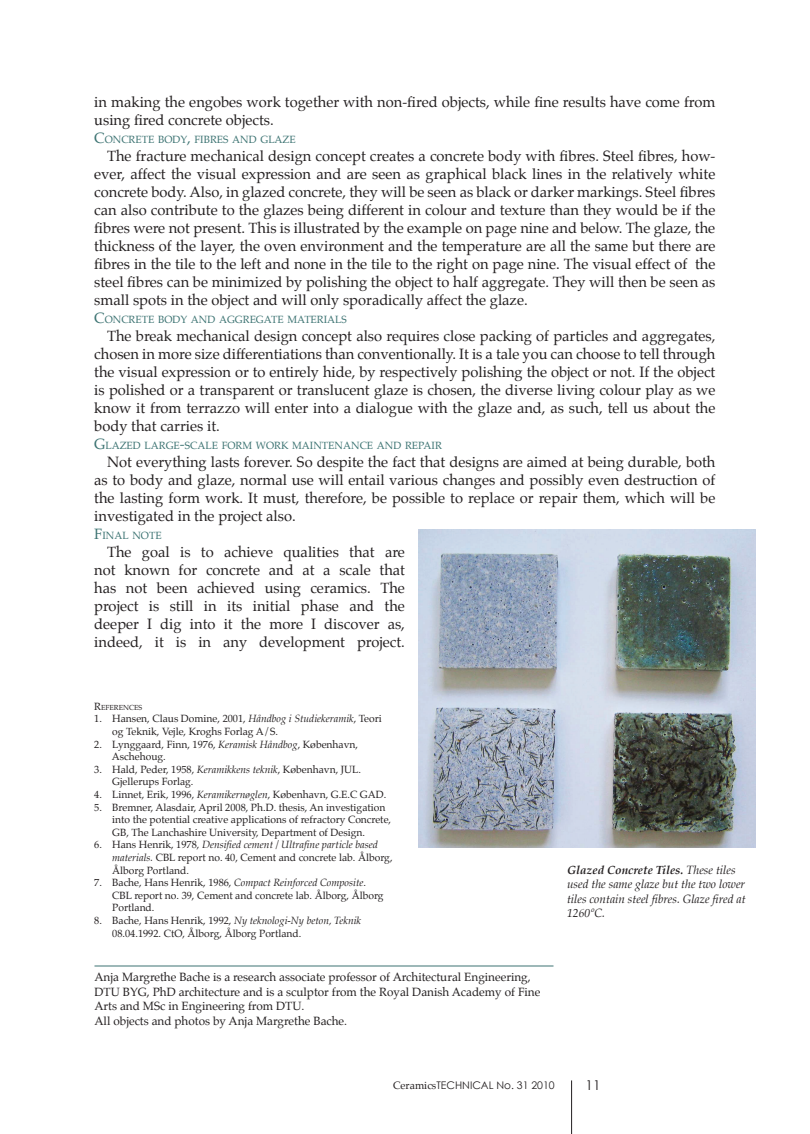
<style>
.page{position:relative;width:810px;height:1134px;background:#fff}
.page>*{position:absolute;margin:0;border:0;box-sizing:border-box;transform-origin:0 0}
.t1{font:14.7px/18px "Palatino";color:#231f20;text-align:justify}
.t2{font:13.5px "Century Gothic";color:#231f20}
.t3{font:11.7px/14.4px "Palatino";color:#231f20}
.t4{font:italic 11.7px/14.4px "Palatino";color:#231f20}
.t5{font:10.5px "Century Gothic";color:#231f20}
.t6{font:10.35px/12.6px "Palatino";color:#231f20}
.t7{font:10.35px "Palatino";color:#3c7372}
.t8{font:7.2px "Palatino";color:#231f20}
.s1{font-size:14.7px}
.s2{font-size:10.35px}
.s3{font-style:italic}
.s4{font-weight:700}
.s5{font-family:"Palatino"}
</style>
<div class="page">
<hr style="left:571px;top:1080px;width:1px;height:54px;background:#231f20">
<hr style="left:94px;top:966px;width:460px;height:1px;background:#3c7372">
<img style="left:418px;top:530px;width:338px;height:317px">
<p class="t1" style="left:94px;top:93px;width:623px">in making the engobes work together with non-fired objects, while fine results have come from using fired concrete objects.</p>
<p class="t7" style="left:94px;top:131px;width:203px"><span class="s1">C</span>ONCRETE BODY<span class="s1">,</span> FIBRES AND GLAZE</p>
<p class="t1" style="left:94px;top:147px;width:623px;text-indent:13px">The fracture mechanical design concept creates a concrete body with fibres. Steel fibres, how&shy;ever, affect the visual expression and are seen as graphical black lines in the relatively white concrete body. Also, in glazed concrete, they will be seen as black or darker markings. Steel fibres can also contribute to the glazes being different in colour and texture than they would be if the fibres were not present. This is illustrated by the example on page nine and below. The glaze, the thickness of the layer, the oven environment and the temperature are all the same but there are fibres in the tile to the left and none in the tile to the right on page nine. The visual effect of the steel fibres can be minimized by polishing the object to half aggregate. They will then be seen as small spots in the object and will only sporadically affect the glaze.</p>
<p class="t7" style="left:94px;top:311px;width:254px"><span class="s1">C</span>ONCRETE BODY AND AGGREGATE MATERIALS</p>
<p class="t1" style="left:94px;top:327px;width:623px;text-indent:13px">The break mechanical design concept also requires close packing of particles and aggregates, chosen in more size differentiations than conventionally. It is a tale you can choose to tell through the visual expression or to entirely hide, by respectively polishing the object or not. If the object is polished or a transparent or translucent glaze is chosen, the diverse living colour play as we know it from terrazzo will enter into a dialogue with the glaze and, as such, tell us about the body that carries it.</p>
<p class="t7" style="left:94px;top:437px;width:349px"><span class="s1">G</span>LAZED LARGE<span class="s1">-</span>SCALE FORM WORK MAINTENANCE AND REPAIR</p>
<p class="t1" style="left:94px;top:453px;width:623px;text-indent:13px">Not everything lasts forever. So despite the fact that designs are aimed at being durable, both as to body and glaze, normal use will entail various changes and possibly even destruction of the lasting form work. It must, therefore, be possible to replace or repair them, which will be investigated in the project also.</p>
<p class="t7" style="left:94px;top:527px;width:69px"><span class="s1">F</span>INAL NOTE</p>
<p class="t1" style="left:94px;top:543px;width:312px;text-indent:13px">The goal is to achieve qualities that are not known for concrete and at a scale that has not been achieved using ceramics. The project is still in its initial phase and the deeper I dig into it the more I discover as, indeed, it is in any development project.</p>
<p class="t8" style="left:94px;top:701px;width:50px"><span class="s2">R</span>EFERENCES</p>
<p class="t6" style="left:112px;top:713px;width:271px;text-indent:-18px">1. Hansen, Claus Domine, 2001, <span class="s3">Håndbog i Studiekeramik</span>, Teori og Teknik, Vejle, Kroghs Forlag A/S.</p>
<p class="t6" style="left:112px;top:738px;width:248px;text-indent:-18px">2. Lynggaard, Finn, 1976, <span class="s3">Keramisk Håndbog</span>, København,<br>Aschehoug.</p>
<p class="t6" style="left:112px;top:763px;width:250px;text-indent:-18px">3. Hald, Peder, 1958, <span class="s3">Keramikkens teknik</span>, København, JUL.<br>Gjellerups Forlag.</p>
<p class="t6" style="left:94px;top:788px;width:294px">4. Linnet, Erik, 1996, <span class="s3">Keramikernøglen</span>, København, G.E.C GAD.</p>
<p class="t6" style="left:112px;top:801px;width:280px;text-indent:-18px">5. Bremner, Alasdair, April 2008, Ph.D. thesis, An investigation into the potential creative applications of refractory Concrete,<br>GB, The Lanchashire University, Department of Design.</p>
<p class="t6" style="left:112px;top:839px;width:282px;text-indent:-18px">6. Hans Henrik, 1978, <span class="s3">Densified cement / Ultrafine particle based materials.</span> CBL report no. 40, Cement and concrete lab. Ålborg,<br>Ålborg Portland.</p>
<p class="t6" style="left:112px;top:876px;width:273px;text-indent:-18px">7. Bache, Hans Henrik, 1986, <span class="s3">Compact Reinforced Composite</span>.<br>CBL report no. 39, Cement and concrete lab. Ålborg, Ålborg<br>Portland.</p>
<p class="t6" style="left:112px;top:914px;width:250px;text-indent:-18px">8. Bache, Hans Henrik, 1992, <span class="s3">Ny teknologi-Ny beton, Teknik<br></span>08.04.1992. CtO, Ålborg, Ålborg Portland.</p>
<p class="t3" style="left:94px;top:970px;width:447px">Anja Margrethe Bache is a research associate professor of Architectural Engineering, DTU BYG, PhD architecture and is a sculptor from the Royal Danish Academy of Fine Arts and MSc in Engineering from DTU.<br>All objects and photos by Anja Margrethe Bache.</p>
<p class="t4" style="left:567px;top:863px;width:180px"><span class="s4">Glazed Concrete Tiles.</span> These tiles used the same glaze but the two lower tiles contain steel fibres. Glaze fired at<br>1260ºC.</p>
<p class="t5" style="left:393px;top:1078px;width:163px"><span class="s5">Ceramics</span>TECHNICAL No. 31 2010</p>
<p class="t2" style="left:586px;top:1077px;width:16px">11</p>
</div>
